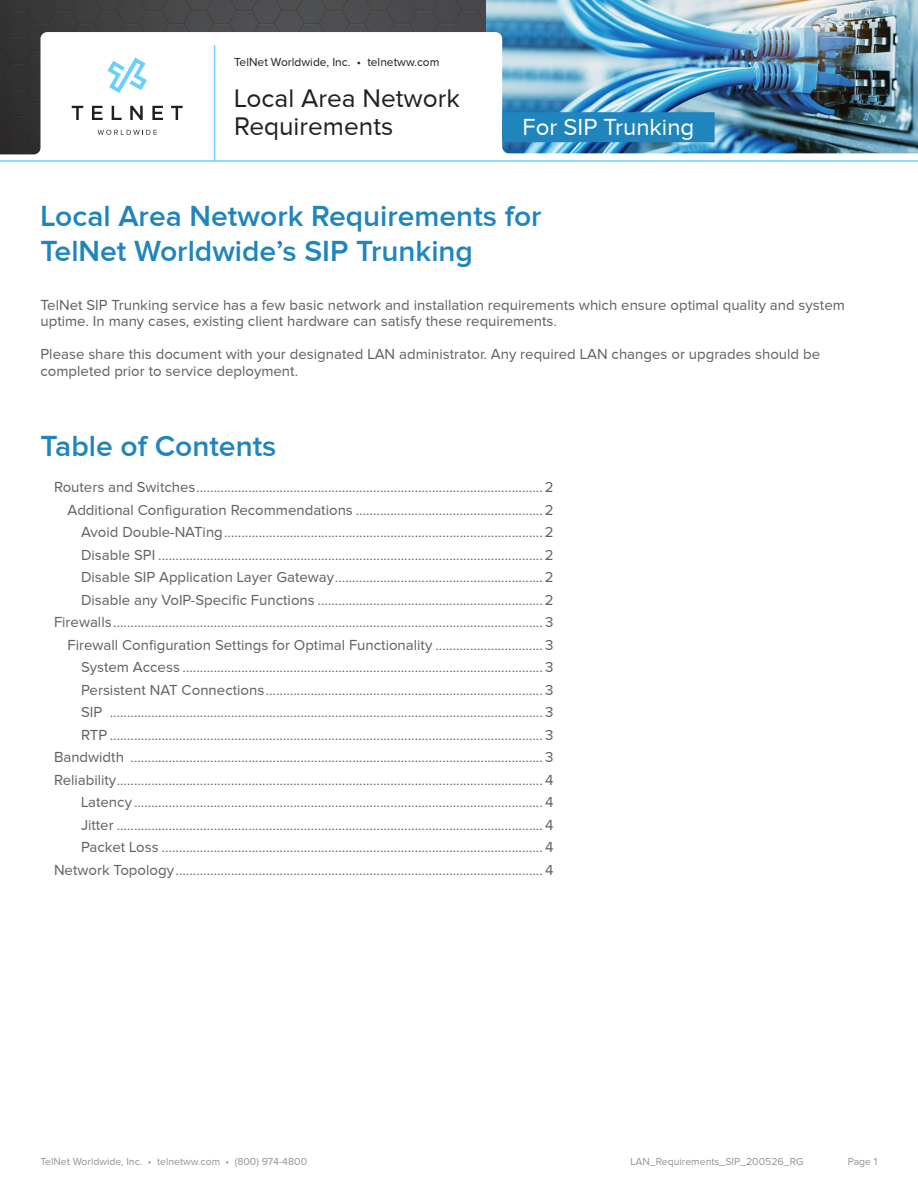
<style>
.page{position:relative;width:918px;height:1188px;background:#fff}
.page>*{position:absolute;margin:0;border:0;box-sizing:border-box;transform-origin:0 0}
.TOC_-_H1_-_Title{font:600 30px/34.5px "Proxima Nova";color:#1f85bc}
.t1{font:26.25px/27.8px "Proxima Nova";color:#231f20}
.t2{font:24px "Proxima Nova";color:#fff}
.t3{font:15px/16.5px "Proxima Nova";color:#616164}
.t4{font:12px "Proxima Nova";color:#231f20}
.t5{font:10.5px "Proxima Nova";color:#939598}
</style>
<div class="page">
<img style="left:0;top:0;width:486px;height:32px">
<img style="left:486px;top:0;width:432px;height:32px">
<img style="left:0;top:32px;width:918px;height:128px">
<hr style="left:0;top:160px;width:918px;height:2px;background:#6bcff6">
<hr style="left:214px;top:45px;width:1px;height:116px;background:#6bcff6">
<div style="left:502px;top:112px;width:213px;height:30px;background:#1f85bc"></div>
<svg style="left:72px;top:106px;width:11px;height:14px"></svg>
<svg style="left:92px;top:106px;width:11px;height:14px"></svg>
<svg style="left:112px;top:106px;width:10px;height:14px"></svg>
<svg style="left:130px;top:106px;width:13px;height:14px"></svg>
<svg style="left:152px;top:106px;width:11px;height:14px"></svg>
<svg style="left:171px;top:106px;width:12px;height:14px"></svg>
<svg style="left:107px;top:58px;width:40px;height:35px"></svg>
<svg style="left:98px;top:130px;width:59px;height:5px"></svg>
<p class="t4" style="left:234px;top:55px;width:207px">TelNet Worldwide, Inc. • telnetww.com</p>
<h2 class="t1" style="left:234px;top:84px;width:227px">Local Area Network<br>Requirements</h2>
<h3 class="t2" style="left:522px;top:114px;width:173px">For SIP Trunking</h3>
<p class="TOC_-_H1_-_Title" style="left:40px;top:198px;width:503px">Local Area Network Requirements for<br>TelNet Worldwide’s SIP Trunking</p>
<p class="t3" style="left:40px;top:296px;width:806px">TelNet SIP Trunking service has a few basic network and installation requirements which ensure optimal quality and system uptime. In many cases, existing client hardware can satisfy these requirements.</p>
<p class="t3" style="left:40px;top:346px;width:781px">Please share this document with your designated LAN administrator. Any required LAN changes or upgrades should be completed prior to service deployment.</p>
<p class="TOC_-_H1_-_Title" style="left:40px;top:429px;width:237px">Table of Contents</p>
<p class="t3" style="left:54px;top:479px;width:501px">Routers and Switches....................................................................................................2</p>
<p class="t3" style="left:68px;top:501px;width:488px">Additional Configuration Recommendations ......................................................2</p>
<p class="t3" style="left:81px;top:524px;width:474px">Avoid Double-NATing............................................................................................2</p>
<p class="t3" style="left:81px;top:546px;width:474px">Disable SPI ...............................................................................................................2</p>
<p class="t3" style="left:81px;top:569px;width:474px">Disable SIP Application Layer Gateway............................................................2</p>
<p class="t3" style="left:81px;top:591px;width:474px">Disable any VoIP-Specific Functions .................................................................2</p>
<p class="t3" style="left:54px;top:614px;width:501px">Firewalls............................................................................................................................ 3</p>
<p class="t3" style="left:68px;top:636px;width:488px">Firewall Configuration Settings for Optimal Functionality ............................... 3</p>
<p class="t3" style="left:81px;top:659px;width:474px">System Access ........................................................................................................ 3</p>
<p class="t3" style="left:81px;top:681px;width:474px">Persistent NAT Connections................................................................................ 3</p>
<p class="t3" style="left:81px;top:704px;width:474px">SIP ............................................................................................................................. 3</p>
<p class="t3" style="left:81px;top:726px;width:474px">RTP ............................................................................................................................. 3</p>
<p class="t3" style="left:54px;top:749px;width:501px">Bandwidth ....................................................................................................................... 3</p>
<p class="t3" style="left:54px;top:771px;width:501px">Reliability........................................................................................................................... 4</p>
<p class="t3" style="left:81px;top:794px;width:474px">Latency ...................................................................................................................... 4</p>
<p class="t3" style="left:81px;top:816px;width:474px">Jitter ........................................................................................................................... 4</p>
<p class="t3" style="left:81px;top:839px;width:474px">Packet Loss .............................................................................................................. 4</p>
<p class="t3" style="left:54px;top:861px;width:501px">Network Topology.......................................................................................................... 4</p>
<p class="t5" style="left:40px;top:1155px;width:268px">TelNet Worldwide, Inc. • telnetww.com • (800) 974-4800</p>
<p class="t5" style="left:630px;top:1155px;width:175px">LAN_Requirements_SIP_200526_RG</p>
<p class="t5" style="left:848px;top:1155px;width:31px">Page 1</p>
</div>
